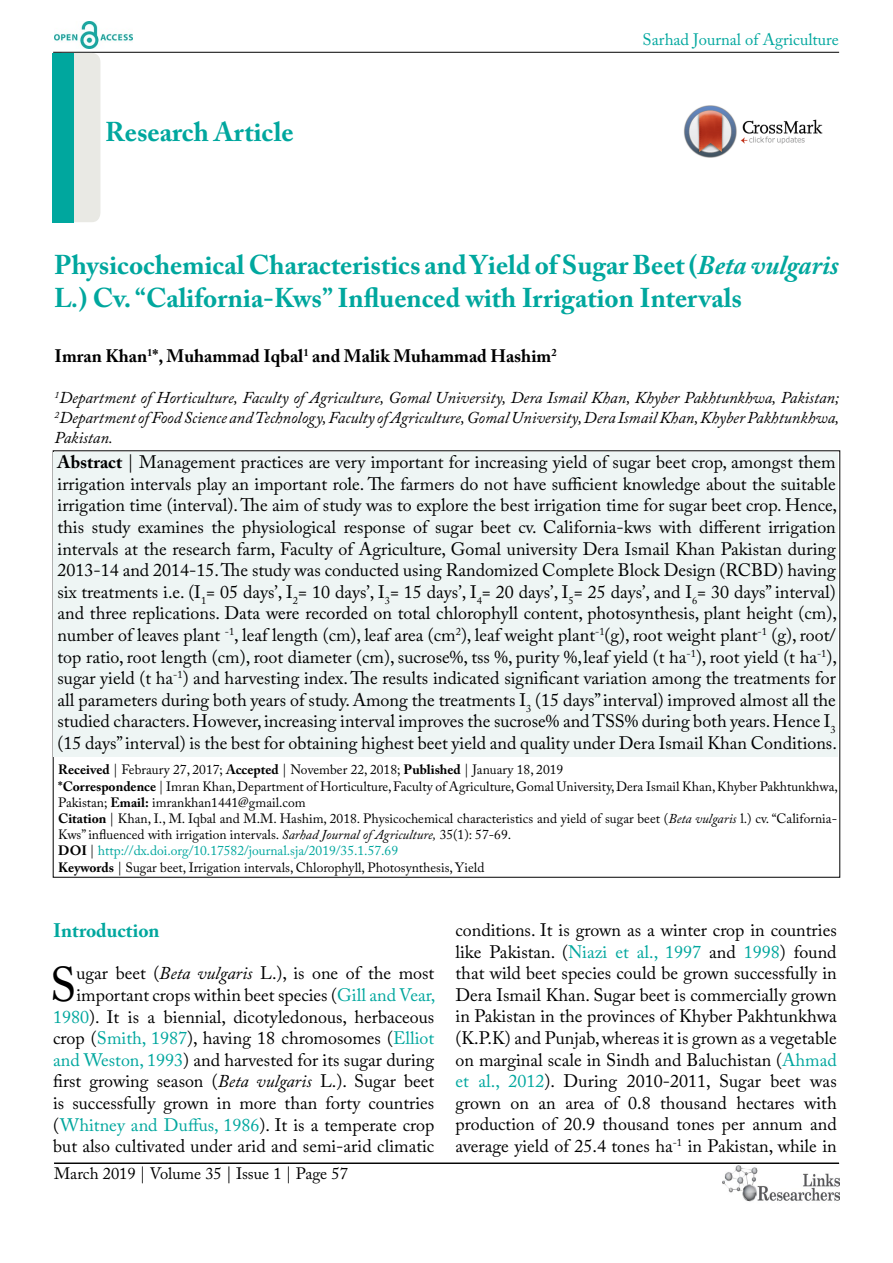
<style>
.page{position:relative;width:893px;height:1263px;background:#fff}
.page>*{position:absolute;margin:0;border:0;box-sizing:border-box;transform-origin:0 0}
.t1{font:48.45px "Adobe Caslon Pro";color:#000}
.t2{font:700 27px/32.4px "Adobe Caslon Pro";color:#00a79e}
.t3{font:700 19.5px "Adobe Caslon Pro";color:#00a79e}
.t4{font:18px/21.6px "Adobe Caslon Pro";color:#000;text-align:justify}
.t5{font:700 18px "Adobe Caslon Pro";color:#000}
.t6{font:italic 16.5px/19.8px "Adobe Caslon Pro";color:#000;text-align:justify}
.t7{font:16.5px "Adobe Caslon Pro";color:#000}
.t8{font:16.5px "Adobe Caslon Pro";color:#00a79e}
.t9{font:13.5px/16.2px "Adobe Caslon Pro";color:#000}
.s1{font-style:italic}
.s2{font-weight:700}
.s3{color:#00a79e}
</style>
<div class="page">
<hr style="left:53px;top:52px;width:786px;height:1px;background:#000">
<img style="left:54px;top:22px;width:78px;height:27px">
<img style="left:722px;top:1165px;width:117px;height:37px">
<div style="left:54px;top:53px;width:46px;height:169px;background:#e9e9e4;border-radius:9px"></div>
<hr style="left:54px;top:1163px;width:785px;height:1px;background:#000">
<div style="left:53px;top:53px;width:21px;height:169px;background:#00a79e"></div>
<div style="left:54px;top:452px;width:784px;height:304px;background:#eef5f4"></div>
<img style="left:684px;top:105px;width:139px;height:53px">
<h2 class="t2" style="left:105px;top:116px;width:190px">Research Article</h2>
<p class="t8" style="left:643px;top:30px;width:198px">Sarhad Journal of Agriculture</p>
<h2 class="t2" style="left:54px;top:249px;width:786px">Physicochemical Characteristics and Yield of Sugar Beet (<span class="s1">Beta vulgaris<br></span>L<span class="s1">.</span>) Cv. “California-Kws” Influenced with Irrigation Intervals</h2>
<p class="t5" style="left:55px;top:345px;width:504px">Imran Khan<sup>1</sup>*, Muhammad Iqbal<sup>1</sup> and Malik Muhammad Hashim<sup>2</sup></p>
<p class="t6" style="left:55px;top:388px;width:786px"><sup>1</sup>Department of Horticulture, Faculty of Agriculture, Gomal University, Dera Ismail Khan, Khyber Pakhtunkhwa, Pakistan; <sup>2</sup>Department of Food Science and Technology, Faculty of Agriculture, Gomal University, Dera Ismail Khan, Khyber Pakhtunkhwa, Pakistan.</p>
<p class="t4" style="left:58px;top:451px;width:781px"><span class="s2">Abstract</span> | Management practices are very important for increasing yield of sugar beet crop, amongst them irrigation intervals play an important role. The farmers do not have sufficient knowledge about the suitable irrigation time (interval). The aim of study was to explore the best irrigation time for sugar beet crop. Hence, this study examines the physiological response of sugar beet cv. California-kws with different irrigation intervals at the research farm, Faculty of Agriculture, Gomal university Dera Ismail Khan Pakistan during 2013-14 and 2014-15. The study was conducted using Randomized Complete Block Design (RCBD) having six treatments i.e. (I<sub>1</sub>= 05 days’, I<sub>2</sub>= 10 days’, I<sub>3</sub>= 15 days’, I<sub>4</sub>= 20 days’, I<sub>5</sub>= 25 days’, and I<sub>6</sub>= 30 days’’ interval) and three replications. Data were recorded on total chlorophyll content, photosynthesis, plant height (cm), number of leaves plant <sup>-1</sup>, leaf length (cm), leaf area (cm<sup>2</sup>), leaf weight plant<sup>-1</sup>(g), root weight plant<sup>-1</sup> (g), root/ top ratio, root length (cm), root diameter (cm), sucrose%, tss %, purity %,leaf yield (t ha<sup>-1</sup>), root yield (t ha<sup>-1</sup>), sugar yield (t ha<sup>-1</sup>) and harvesting index. The results indicated significant variation among the treatments for all parameters during both years of study. Among the treatments I<sub>3</sub> (15 days’’ interval) improved almost all the studied characters. However, increasing interval improves the sucrose% and TSS% during both years. Hence I<sub>3 </sub>(15 days’’ interval) is the best for obtaining highest beet yield and quality under Dera Ismail Khan Conditions.</p>
<p class="t9" style="left:58px;top:761px;width:781px"><span class="s2">Received</span> | Febraury 27, 2017; <span class="s2">Accepted</span> | November 22, 2018; <span class="s2">Published</span> | January 18, 2019<br><span class="s2">*Correspondence</span> | Imran Khan, Department of Horticulture, Faculty of Agriculture, Gomal University, Dera Ismail Khan, Khyber Pakhtunkhwa, Pakistan; <span class="s2">Email:</span> imrankhan1441@gmail.com<br><span class="s2">Citation</span> | Khan, I., M. Iqbal and M.M. Hashim, 2018. Physicochemical characteristics and yield of sugar beet (<span class="s1">Beta vulgaris</span> l.) cv. “California-Kws” influenced with irrigation intervals. <span class="s1">Sarhad Journal of Agriculture,</span> 35(1): 57-69.<br><span class="s2">DOI</span> | <span class="s3">http://dx.doi.org/10.17582/journal.sja/2019/35.1.57.69<br></span><span class="s2">Keywords</span> | Sugar beet, Irrigation intervals, Chlorophyll, Photosynthesis, Yield</p>
<p class="t3" style="left:53px;top:919px;width:108px">Introduction</p>
<h1 class="t1" style="left:50px;top:956px;width:28px">S</h1>
<p class="t4" style="left:53px;top:962px;width:384px;text-align:right">ugar beet (<span class="s1">Beta vulgaris</span> L.), is one of the most important crops within beet species (<span class="s3">Gill and Vear, 1980</span>). It is a biennial, dicotyledonous, herbaceous crop (<span class="s3">Smith, 1987</span>), having 18 chromosomes (<span class="s3">Elliot and Weston, 1993</span>) and harvested for its sugar during first growing season (<span class="s1">Beta vulgaris</span> L.). Sugar beet is successfully grown in more than forty countries (<span class="s3">Whitney and Duffus, 1986</span>). It is a temperate crop but also cultivated under arid and semi-arid climatic</p>
<p class="t7" style="left:54px;top:1164px;width:295px">March 2019 | Volume 35 | Issue 1 | Page 57</p>
<p class="t4" style="left:456px;top:919px;width:383px">conditions. It is grown as a winter crop in countries like Pakistan. (<span class="s3">Niazi et al., 1997</span> and <span class="s3">1998</span>) found that wild beet species could be grown successfully in Dera Ismail Khan. Sugar beet is commercially grown in Pakistan in the provinces of Khyber Pakhtunkhwa (K.P.K) and Punjab, whereas it is grown as a vegetable on marginal scale in Sindh and Baluchistan (<span class="s3">Ahmad et al., 2012</span>). During 2010-2011, Sugar beet was grown on an area of 0.8 thousand hectares with production of 20.9 thousand tones per annum and average yield of 25.4 tones ha<sup>-1</sup> in Pakistan, while in</p>
</div>
